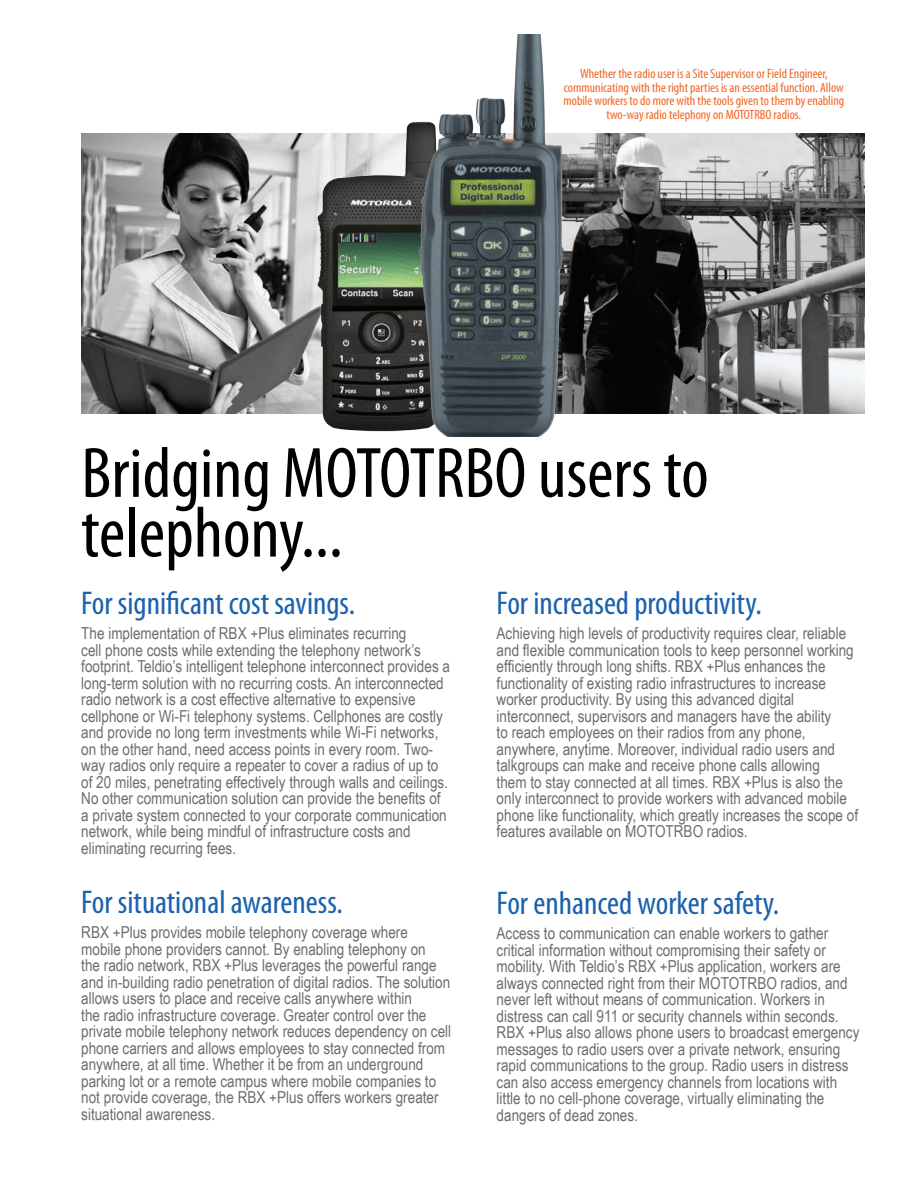
<style>
.page{position:relative;width:918px;height:1188px;background:#fff}
.page>*{position:absolute;margin:0;border:0;box-sizing:border-box;transform-origin:0 0}
.t1{font:condensed 72px "Myriad Pro";color:#000}
.t2{font:condensed 33px "Myriad Pro";color:#1b61ad}
.t3{font:16.5px/16.5px "Arial Narrow";color:#6c6d70}
.t4{font:condensed 13.5px "Myriad Pro";color:#f36421}
</style>
<div class="page">
<img style="left:81px;top:133px;width:167px;height:281px">
<img style="left:563px;top:133px;width:302px;height:281px">
<img style="left:248px;top:121px;width:258px;height:316px">
<img style="left:417px;top:34px;width:146px;height:402px">
<p class="t4" style="left:580px;top:66px;width:249px">Whether the radio user is a Site Supervisor or Field Engineer,</p>
<p class="t4" style="left:564px;top:79px;width:281px">communicating with the right parties is an essential function. Allow</p>
<p class="t4" style="left:564px;top:93px;width:282px">mobile workers to do more with the tools given to them by enabling</p>
<p class="t4" style="left:607px;top:106px;width:134px">two-way radio telephony on MOTOTR</p>
<p class="t4" style="left:760px;top:106px;width:43px">BO radios.</p>
<h1 class="t1" style="left:81px;top:430px;width:273px">Bridging MOTOTR</h1>
<h1 class="t1" style="left:464px;top:430px;width:246px">BO users to</h1>
<h1 class="t1" style="left:81px;top:489px;width:263px">telephony...</h1>
<h2 class="t2" style="left:81px;top:584px;width:275px">For significant cost savings.</h2>
<p class="t3" style="left:81px;top:625px;width:370px">The implementation of RBX +Plus eliminates recurring<br>cell phone costs while extending the telephony network’s footprint. Teldio’s intelligent telephone interconnect provides a long-term solution with no recurring costs. An interconnected radio network is a cost effective alternative to expensive cellphone or Wi-Fi telephony systems. Cellphones are costly and provide no long term investments while Wi-Fi networks, on the other hand, need access points in every room. Two&shy;way radios only require a repeater to cover a radius of up to of 20 miles, penetrating effectively through walls and ceilings.<br>No other communication solution can provide the benefits of a private system connected to your corporate communication network, while being mindful of infrastructure costs and eliminating recurring fees.</p>
<h2 class="t2" style="left:81px;top:882px;width:263px">For situational awareness.</h2>
<p class="t3" style="left:81px;top:923px;width:371px">RBX +Plus provides mobile telephony coverage where mobile phone providers cannot. By enabling telephony on<br>the radio network, RBX +Plus leverages the powerful range and in-building radio penetration of digital radios. The solution allows users to place and receive calls anywhere within<br>the radio infrastructure coverage. Greater control over the private mobile telephony network reduces dependency on cell phone carriers and allows employees to stay connected from anywhere, at all time. Whether it be from an underground parking lot or a remote campus where mobile companies to not provide coverage, the RBX +Plus offers workers greater situational awareness.</p>
<h2 class="t2" style="left:497px;top:584px;width:267px">For increased productivity.</h2>
<p class="t3" style="left:497px;top:625px;width:363px">Achieving high levels of productivity requires clear, reliable and flexible communication tools to keep personnel working efficiently through long shifts. RBX +Plus enhances the functionality of existing radio infrastructures to increase worker productivity. By using this advanced digital interconnect, supervisors and managers have the ability<br>to reach employees on their radios from any phone, anywhere, anytime. Moreover, individual radio users and talkgroups can make and receive phone calls allowing<br>them to stay connected at all times. RBX +Plus is also the only interconnect to provide workers with advanced mobile phone like functionality, which greatly increases the scope of features available on MOTOTRBO radios.</p>
<h2 class="t2" style="left:497px;top:883px;width:284px">For enhanced worker safety.</h2>
<p class="t3" style="left:497px;top:924px;width:364px">Access to communication can enable workers to gather critical information without compromising their safety or mobility. With Teldio’s RBX +Plus application, workers are always connected right from their MOTOTRBO radios, and never left without means of communication. Workers in distress can call 911 or security channels within seconds.<br>RBX +Plus also allows phone users to broadcast emergency messages to radio users over a private network, ensuring rapid communications to the group. Radio users in distress can also access emergency channels from locations with little to no cell-phone coverage, virtually eliminating the dangers of dead zones.</p>
</div>
